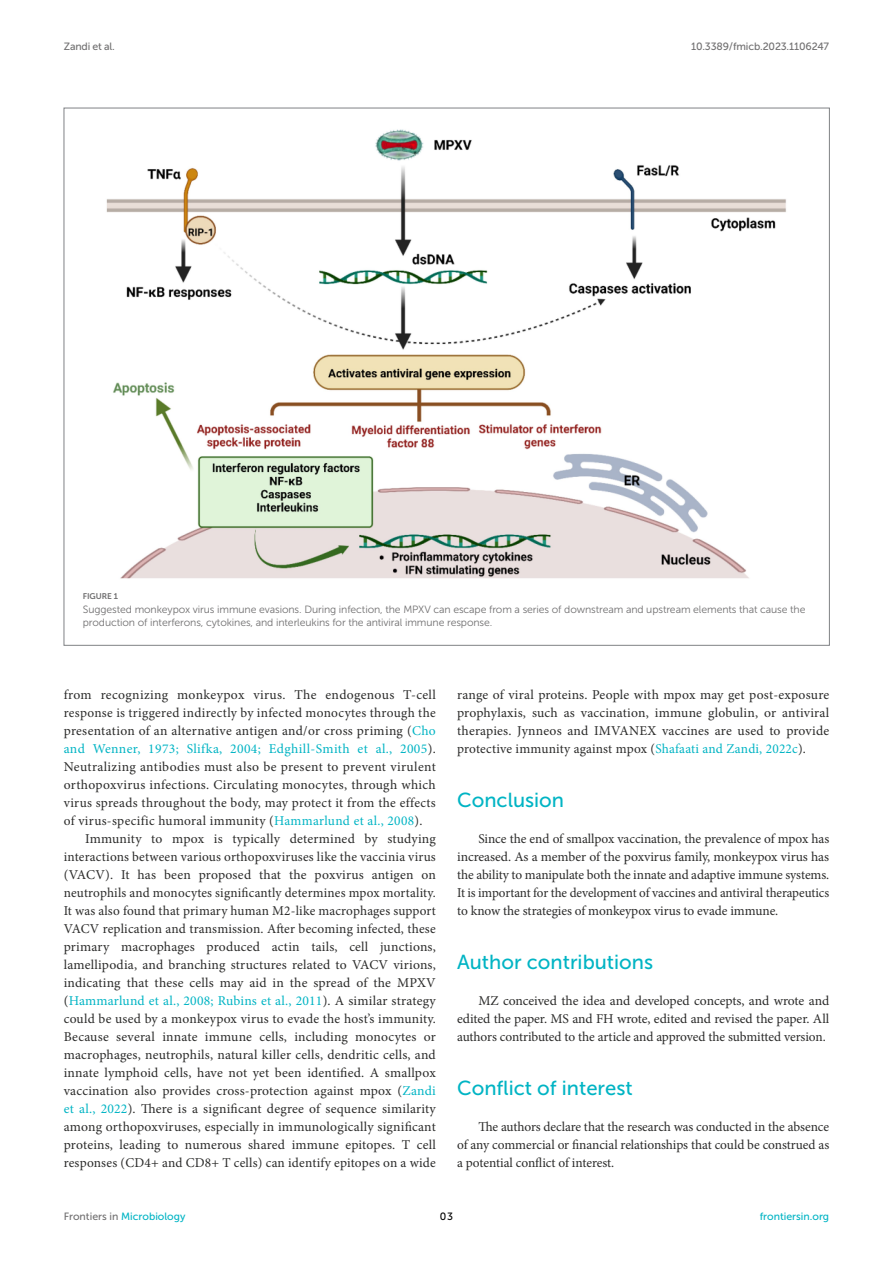
<style>
.page{position:relative;width:893px;height:1263px;background:#fff}
.page>*{position:absolute;margin:0;border:0;box-sizing:border-box;transform-origin:0 0}
.HEAD_1{font:20.25px "Museo Sans 500";color:#00b4c4}
.TEXT{font:13.5px/18px "Minion Pro";letter-spacing:.015em;color:#2b2b2a;text-align:justify}
.TEXT_FLUSH{font:13.5px/18px "Minion Pro";letter-spacing:-.005em;color:#2b2b2a;text-align:justify}
.FIG_LEG{font:10.5px/13.5px "Museo Sans 300";letter-spacing:-.01em;color:#706f70}
.t1{font:10.5px "Museo Sans 500";color:#00b4c4}
.t2{font:10.5px "Museo Sans 500";letter-spacing:-.015em;color:#706f70}
.t3{font:10.5px "Museo Sans 500";color:#000}
.FIG_HD{font:8.25px "Museo Sans 700";letter-spacing:-.01em;color:#706f70}
.s1{color:#00b4c4}
.s2{color:#706f70}
</style>
<div class="page">
<img style="left:106px;top:129px;width:680px;height:450px">
<p class="t2" style="left:64px;top:41px;width:53px">Zandi et al.</p>
<p class="t2" style="left:691px;top:41px;width:140px">10.3389/fmicb.2023.1106247</p>
<p class="FIG_HD" style="left:83px;top:592px;width:37px">FIGURE 1</p>
<p class="FIG_LEG" style="left:83px;top:603px;width:724px">Suggested monkeypox virus immune evasions. During infection, the MPXV can escape from a series of downstream and upstream elements that cause the production of interferons, cytokines, and interleukins for the antiviral immune response.</p>
<p class="TEXT" style="left:64px;top:686px;width:374px">from recognizing monkeypox virus. The endogenous T-cell response is triggered indirectly by infected monocytes through the presentation of an alternative antigen and/or cross priming (<span class="s1">Cho and Wenner, 1973; Slifka, 2004; Edghill-Smith et al., 2005</span>).<br>Neutralizing antibodies must also be present to prevent virulent orthopoxvirus infections. Circulating monocytes, through which virus spreads throughout the body, may protect it from the effects of virus-specific humoral immunity (<span class="s1">Hammarlund et al., 2008</span>).</p>
<p class="TEXT" style="left:64px;top:830px;width:374px;text-indent:21px">Immunity to mpox is typically determined by studying interactions between various orthopoxviruses like the vaccinia virus (VACV). It has been proposed that the poxvirus antigen on neutrophils and monocytes significantly determines mpox mortality.<br>It was also found that primary human M2-like macrophages support VACV replication and transmission. After becoming infected, these primary macrophages produced actin tails, cell junctions, lamellipodia, and branching structures related to VACV virions, indicating that these cells may aid in the spread of the MPXV (<span class="s1">Hammarlund et al., 2008; Rubins et al., 2011</span>). A similar strategy could be used by a monkeypox virus to evade the host’s immunity.<br>Because several innate immune cells, including monocytes or macrophages, neutrophils, natural killer cells, dendritic cells, and innate lymphoid cells, have not yet been identified. A smallpox vaccination also provides cross-protection against mpox (<span class="s1">Zandi et al., 2022</span>). There is a significant degree of sequence similarity among orthopoxviruses, especially in immunologically significant proteins, leading to numerous shared immune epitopes. T cell responses (CD4+ and CD8+ T cells) can identify epitopes on a wide</p>
<p class="TEXT" style="left:457px;top:686px;width:374px">range of viral proteins. People with mpox may get post-exposure prophylaxis, such as vaccination, immune globulin, or antiviral therapies. Jynneos and IMVANEX vaccines are used to provide protective immunity against mpox (<span class="s1">Shafaati and Zandi, 2022c</span>).</p>
<p class="HEAD_1" style="left:457px;top:789px;width:108px">Conclusion</p>
<p class="TEXT_FLUSH" style="left:457px;top:830px;width:374px;text-indent:21px">Since the end of smallpox vaccination, the prevalence of mpox has increased. As a member of the poxvirus family, monkeypox virus has the ability to manipulate both the innate and adaptive immune systems.<br>It is important for the development of vaccines and antiviral therapeutics to know the strategies of monkeypox virus to evade immune.</p>
<p class="HEAD_1" style="left:457px;top:951px;width:197px">Author contributions</p>
<p class="TEXT_FLUSH" style="left:457px;top:992px;width:374px;text-indent:21px">MZ conceived the idea and developed concepts, and wrote and edited the paper. MS and FH wrote, edited and revised the paper. All authors contributed to the article and approved the submitted version.</p>
<p class="HEAD_1" style="left:457px;top:1077px;width:177px">Conflict of interest</p>
<p class="TEXT_FLUSH" style="left:457px;top:1118px;width:374px;text-indent:21px">The authors declare that the research was conducted in the absence of any commercial or financial relationships that could be construed as a potential conflict of interest.</p>
<p class="t1" style="left:64px;top:1211px;width:123px"><span class="s2">Frontiers in</span> Microbiology</p>
<p class="t3" style="left:440px;top:1211px;width:15px">03</p>
<p class="t1" style="left:760px;top:1211px;width:71px">frontiersin.org</p>
</div>
